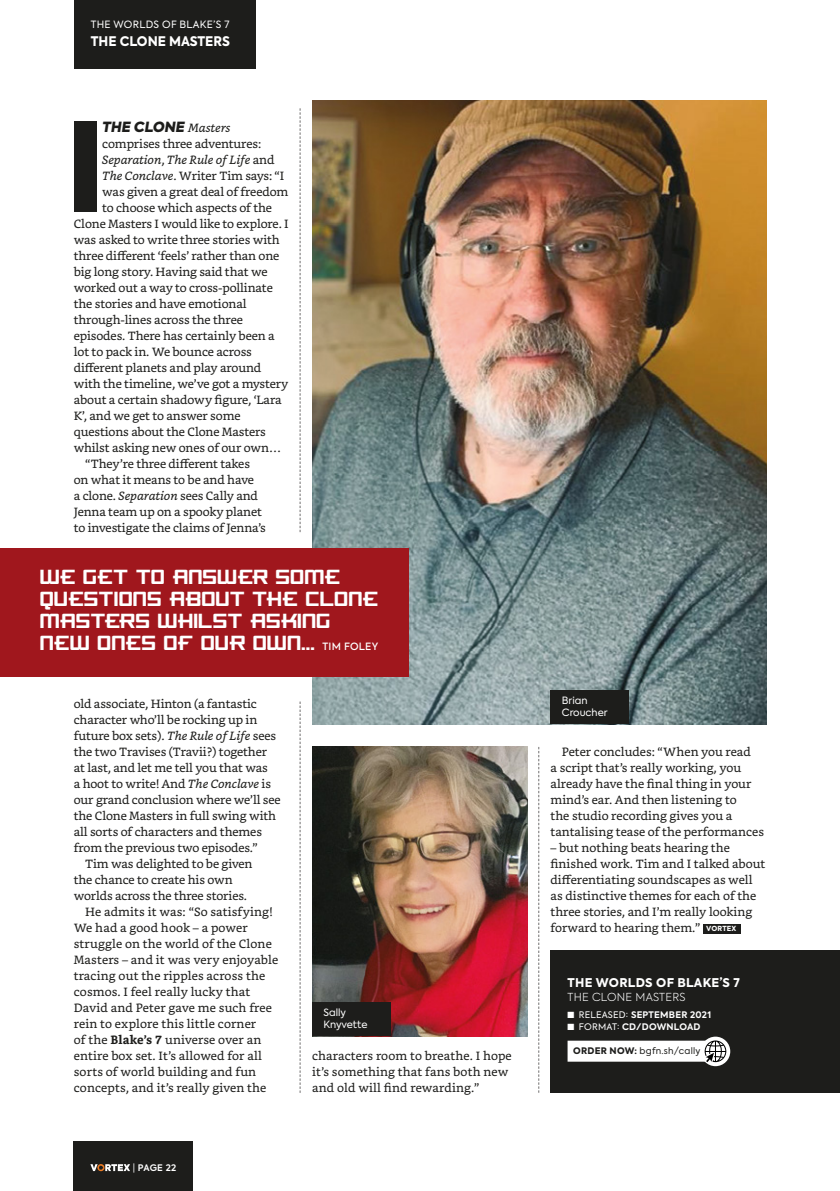
<style>
.page{position:relative;width:840px;height:1191px;background:#fff}
.page>*{position:absolute;margin:0;border:0;box-sizing:border-box;transform-origin:0 0}
.Start{font:18px/22px "Flywheel Square Fat";letter-spacing:.01em;color:#fff}
.Start-2{font:italic 900 14px "Axiforma";letter-spacing:-.01em;color:#1d1d1b}
.t1{font:800 13.2px "Axiforma";color:#fff;scale:.96 1}
.Start-3{font:12px/16px "Bookerly";letter-spacing:-.01em;color:#1d1d1b}
.Start-4{font:12px/16px "Bookerly";letter-spacing:.01em;color:#1d1d1b}
.Start-5{font:italic 12px "Bookerly";letter-spacing:-.01em;color:#1d1d1b}
.t2{font:800 12px "Axiforma";letter-spacing:.025em;color:#fff}
.t3{font:300 11px "Axiforma";letter-spacing:.025em;color:#fff}
.t4{font:10px/12px "Axiforma";color:#fff}
.t5{font:10px "Axiforma";letter-spacing:.03em;color:#fff}
.t6{font:700 9px "Axiforma";letter-spacing:.025em;color:#fff}
.t7{font:9px "Axiforma";letter-spacing:.025em;color:#1d1d1b}
.t8{font:600 9px "Axiforma";letter-spacing:.015em;color:#fff}
.s1{font-family:"Bookerly";font-weight:400;font-size:12px}
.s2{font-style:normal}
.s3{font-style:italic}
.s4{font-family:"Axiforma";font-weight:500;font-size:10px}
.s5{font-weight:700}
.s6{font-weight:400}
.s7{font-family:"Axiforma";font-weight:800;font-size:7px;color:#fff}
.s8{font-weight:800}
</style>
<div class="page">
<div style="left:74px;top:121px;width:22px;height:90px;background:#1d1d1b"></div>
<div style="left:702px;top:924px;width:38px;height:9px;background:#1d1d1b"></div>
<img style="left:312px;top:100px;width:453px;height:624px">
<div style="left:550px;top:950px;width:289px;height:142px;background:#1d1d1b"></div>
<div style="left:567px;top:1040px;width:157px;height:21px;background:#fff"></div>
<svg style="left:700px;top:1036px;width:29px;height:30px"></svg>
<svg style="left:704px;top:1040px;width:22px;height:22px"></svg>
<div style="left:0;top:548px;width:408px;height:128px;background:#a0171d"></div>
<svg style="left:299px;top:701px;width:1px;height:391px"></svg>
<svg style="left:538px;top:747px;width:1px;height:345px"></svg>
<svg style="left:299px;top:108px;width:1px;height:424px"></svg>
<img style="left:312px;top:747px;width:215px;height:289px">
<div style="left:550px;top:690px;width:78px;height:33px;background:#1d1d1b"></div>
<div style="left:312px;top:1002px;width:78px;height:33px;background:#1d1d1b"></div>
<div style="left:74px;top:1141px;width:119px;height:50px;background:#1d1d1b"></div>
<svg style="left:90px;top:1164px;width:40px;height:7px"></svg>
<div style="left:74px;top:0;width:181px;height:68px;background:#1d1d1b"></div>
<p class="t5" style="left:91px;top:18px;width:140px">THE WORLDS OF BLAKE’S 7</p>
<p class="t1" style="left:91px;top:32px;width:146px">THE CLONE MASTERS</p>
<p class="Start-2" style="left:102px;top:117px;width:130px">THE CLONE <span class="s1">Masters</span></p>
<p class="Start-3" style="left:102px;top:136px;width:160px">comprises three adventures:</p>
<p class="Start-5" style="left:102px;top:153px;width:174px">Separation<span class="s2">,</span> The Rule of Life <span class="s2">and</span></p>
<p class="Start-3" style="left:102px;top:168px;width:183px"><span class="s3">The Conclave</span>. Writer Tim says: “I</p>
<p class="Start-3" style="left:102px;top:184px;width:188px">was given a great deal of freedom</p>
<p class="Start-3" style="left:102px;top:200px;width:171px">to choose which aspects of the</p>
<p class="Start-3" style="left:74px;top:216px;width:216px">Clone Masters I would like to explore. I</p>
<p class="Start-3" style="left:74px;top:232px;width:207px">was asked to write three stories with</p>
<p class="Start-3" style="left:74px;top:248px;width:207px">three different ‘feels’ rather than one</p>
<p class="Start-3" style="left:74px;top:264px;width:195px">big long story. Having said that we</p>
<p class="Start-3" style="left:74px;top:280px;width:200px">worked out a way to cross-pollinate</p>
<p class="Start-3" style="left:74px;top:296px;width:174px">the stories and have emotional</p>
<p class="Start-3" style="left:74px;top:312px;width:170px">through-lines across the three</p>
<p class="Start-3" style="left:74px;top:328px;width:202px">episodes. There has certainly been a</p>
<p class="Start-3" style="left:74px;top:344px;width:180px">lot to pack in. We bounce across</p>
<p class="Start-3" style="left:74px;top:360px;width:189px">different planets and play around</p>
<p class="Start-3" style="left:74px;top:376px;width:216px">with the timeline, we’ve got a mystery</p>
<p class="Start-3" style="left:74px;top:392px;width:209px">about a certain shadowy figure, ‘Lara</p>
<p class="Start-3" style="left:74px;top:408px;width:168px">K’, and we get to answer some</p>
<p class="Start-3" style="left:74px;top:424px;width:194px">questions about the Clone Masters</p>
<p class="Start-3" style="left:74px;top:440px;width:209px">whilst asking new ones of our own…</p>
<p class="Start-3" style="left:74px;top:456px;width:193px;text-indent:11px">“They’re three different takes on what it means to be and have<br>a clone. <span class="s3">Separation</span> sees Cally and<br>Jenna team up on a spooky planet to investigate the claims of Jenna’s</p>
<p class="Start" style="left:40px;top:565px;width:340px">WE GET TO ANSWER SOME<br>QUESTIONS ABOUT THE CLONE<br>MASTERS WHILST ASKING<br>NEW ONES OF OUR OWN… <span class="s4">TIM FOLEY</span></p>
<p class="Start-3" style="left:74px;top:696px;width:208px">old associate, Hinton (a fantastic character who’ll be rocking up in future box sets). <span class="s3">The Rule of Life</span> sees the two Travises (Travii?) together at last, and let me tell you that was<br>a hoot to write! And <span class="s3">The Conclave</span> is our grand conclusion where we’ll see the Clone Masters in full swing with all sorts of characters and themes from the previous two episodes.”</p>
<p class="Start-3" style="left:74px;top:856px;width:180px;text-indent:11px">Tim was delighted to be given the chance to create his own worlds across the three stories.</p>
<p class="Start-4" style="left:74px;top:904px;width:206px;text-indent:11px">He admits it was: “So satisfying!<br>We had a good hook – a power struggle on the world of the Clone<br>Masters – and it was very enjoyable tracing out the ripples across the cosmos. I feel really lucky that<br>David and Peter gave me such free rein to explore this little corner<br>of the <span class="s5">Blake’s 7</span> universe over an entire box set. It’s allowed for all sorts of world building and fun concepts, and it’s really given the</p>
<p class="t8" style="left:133px;top:1161px;width:45px"><span class="s6">|</span> PAGE 22</p>
<p class="t4" style="left:323px;top:1006px;width:45px">Sally<br>Knyvette</p>
<p class="Start-4" style="left:312px;top:1048px;width:201px">characters room to breathe. I hope it’s something that fans both new and old will find rewarding.”</p>
<p class="t4" style="left:561px;top:694px;width:47px">Brian<br>Croucher</p>
<p class="Start-3" style="left:550px;top:744px;width:215px;text-indent:11px">Peter concludes: “When you read<br>a script that’s really working, you already have the final thing in your mind’s ear. And then listening to<br>the studio recording gives you a tantalising tease of the performances</p>
<p class="Start-3" style="left:550px;top:840px;width:216px">– but nothing beats hearing the finished work. Tim and I talked about differentiating soundscapes as well as distinctive themes for each of the three stories, and I’m really looking forward to hearing them.” <span class="s7">VORTEX</span></p>
<p class="t2" style="left:567px;top:974px;width:174px">THE WORLDS OF BLAKE’S 7</p>
<p class="t3" style="left:567px;top:989px;width:119px">THE CLONE MASTERS</p>
<p class="t6" style="left:567px;top:1008px;width:145px">■ <span class="s6">RELEASED:</span> SEPTEMBER 2021</p>
<p class="t6" style="left:567px;top:1020px;width:134px">■ <span class="s6">FORMAT:</span> CD/DOWNLOAD</p>
<p class="t7" style="left:573px;top:1045px;width:129px"><span class="s8">ORDER NOW:</span> bgfn.sh/cally</p>
</div>
